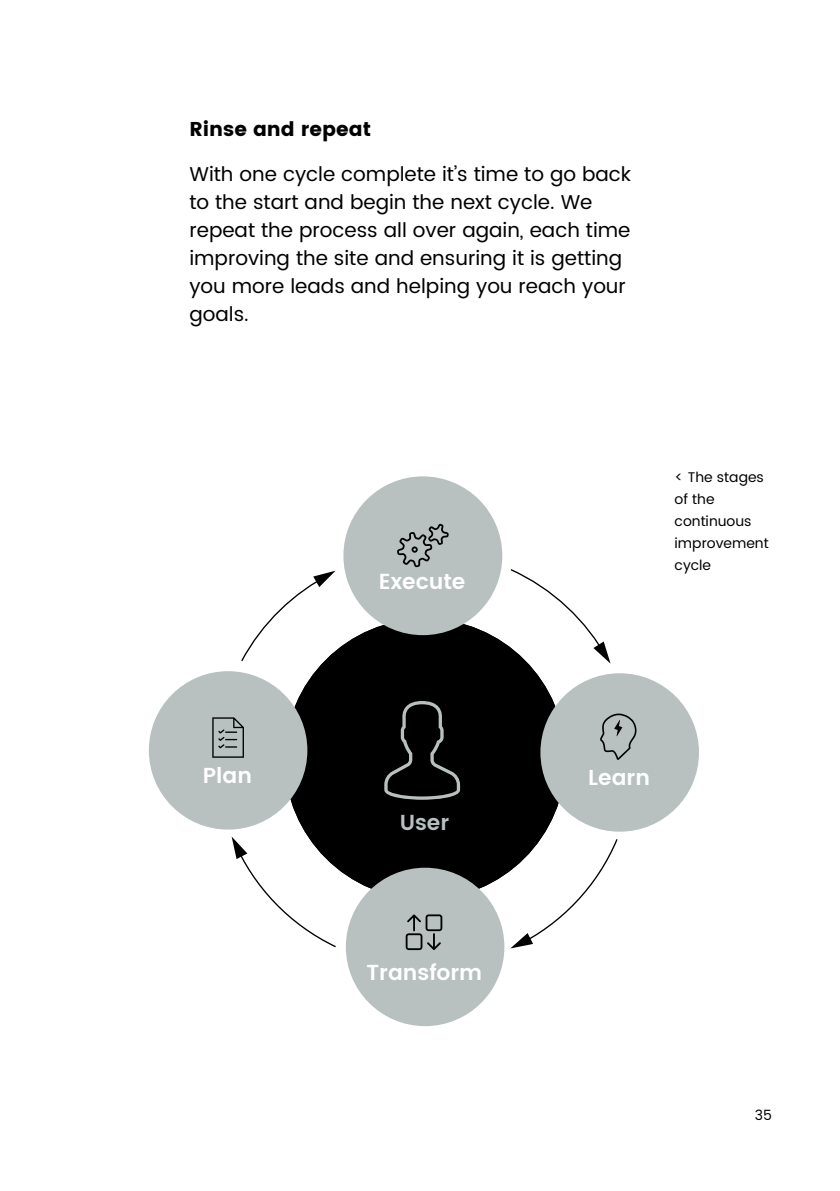
<style>
.page{position:relative;width:840px;height:1191px;background:#fff}
.page>*{position:absolute;margin:0;border:0;box-sizing:border-box;transform-origin:0 0}
.t1{font:600 21.8px "Poppins";color:#fff}
.t2{font:600 21.6px "Poppins";color:#fff}
.t3{font:600 21.6px "Poppins";color:#b8c1c0}
.t4{font:20px/28px "Poppins";color:#000}
.t5{font:20px "Poppins";color:#000}
.t6{font:14px/22px "Poppins";color:#000}
</style>
<div class="page">
<div style="left:284px;top:618px;width:281px;height:281px;background:#000;border-radius:50%"></div>
<svg style="left:231px;top:836px;width:105px;height:111px"></svg>
<div style="left:149px;top:671px;width:158px;height:158px;background:#b8c1c0;border-radius:50%"></div>
<div style="left:343px;top:476px;width:159px;height:159px;background:#b8c1c0;border-radius:50%"></div>
<div style="left:345px;top:867px;width:159px;height:159px;background:#b8c1c0;border-radius:50%"></div>
<div style="left:540px;top:673px;width:158px;height:158px;background:#b8c1c0;border-radius:50%"></div>
<svg style="left:212px;top:717px;width:32px;height:40px"></svg>
<svg style="left:405px;top:914px;width:37px;height:36px"></svg>
<svg style="left:397px;top:524px;width:51px;height:43px"></svg>
<svg style="left:600px;top:713px;width:36px;height:47px"></svg>
<svg style="left:384px;top:701px;width:76px;height:98px"></svg>
<svg style="left:241px;top:570px;width:94px;height:91px"></svg>
<svg style="left:510px;top:569px;width:100px;height:94px"></svg>
<svg style="left:510px;top:839px;width:107px;height:109px"></svg>
<p class="t5" style="left:189px;top:117px;width:183px">Rinse and repeat</p>
<p class="t4" style="left:189px;top:160px;width:443px">With one cycle complete it’s time to go back to the start and begin the next cycle. We repeat the process all over again, each time improving the site and ensuring it is getting you more leads and helping you reach your goals.</p>
<p class="t1" style="left:378px;top:571px;width:88px">Execute</p>
<p class="t6" style="left:674px;top:466px;width:95px">&lt; The stages of the continuous improvement cycle</p>
<p class="t2" style="left:203px;top:766px;width:51px">Plan</p>
<p class="t3" style="left:399px;top:813px;width:51px">User</p>
<p class="t2" style="left:366px;top:962px;width:117px">Transform</p>
<p class="t2" style="left:588px;top:768px;width:63px">Learn</p>
<p class="t6" style="left:754px;top:1104px;width:19px">35</p>
</div>
